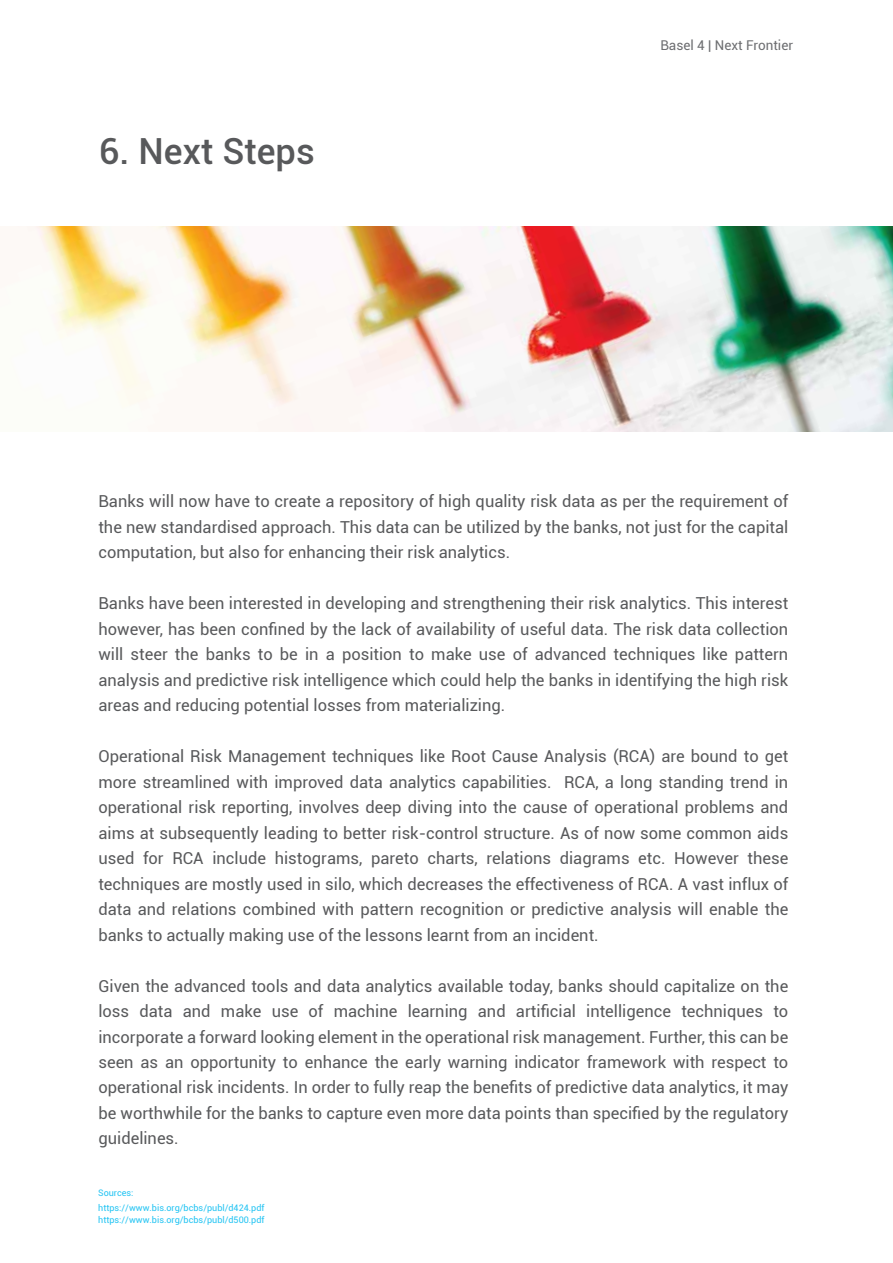
<style>
.page{position:relative;width:893px;height:1263px;background:#fff}
.page>*{position:absolute;margin:0;border:0;box-sizing:border-box;transform-origin:0 0}
.t1{font:500 36px "Roboto";color:#58595b}
.t2{font:16.5px/25.5px "Roboto";color:#58595b;text-align:justify}
.t3{font:13.5px "Roboto";color:#6d6e71}
.t4{font:9px/15px "Roboto";color:#23c4f3}
</style>
<div class="page">
<img style="left:27px;top:226px;width:866px;height:205px">
<h1 class="t1" style="left:99px;top:125px;width:217px">6. Next Steps</h1>
<p class="t3" style="left:660px;top:35px;width:134px">Basel 4 | Next Frontier</p>
<p class="t2" style="left:98px;top:488px;width:691px">Banks will now have to create a repository of high quality risk data as per the requirement of the new standardised approach. This data can be utilized by the banks, not just for the capital computation, but also for enhancing their risk analytics.</p>
<p class="t2" style="left:98px;top:590px;width:691px">Banks have been interested in developing and strengthening their risk analytics. This interest however, has been confined by the lack of availability of useful data. The risk data collection will steer the banks to be in a position to make use of advanced techniques like pattern analysis and predictive risk intelligence which could help the banks in identifying the high risk areas and reducing potential losses from materializing.</p>
<p class="t2" style="left:98px;top:743px;width:691px">Operational Risk Management techniques like Root Cause Analysis (RCA) are bound to get more streamlined with improved data analytics capabilities. RCA, a long standing trend in operational risk reporting, involves deep diving into the cause of operational problems and aims at subsequently leading to better risk-control structure. As of now some common aids used for RCA include histograms, pareto charts, relations diagrams etc. However these techniques are mostly used in silo, which decreases the effectiveness of RCA. A vast influx of data and relations combined with pattern recognition or predictive analysis will enable the banks to actually making use of the lessons learnt from an incident.</p>
<p class="t2" style="left:98px;top:972px;width:691px">Given the advanced tools and data analytics available today, banks should capitalize on the loss data and make use of machine learning and artificial intelligence techniques to incorporate a forward looking element in the operational risk management. Further, this can be seen as an opportunity to enhance the early warning indicator framework with respect to operational risk incidents. In order to fully reap the benefits of predictive data analytics, it may be worthwhile for the banks to capture even more data points than specified by the regulatory guidelines.</p>
<p class="t4" style="left:98px;top:1185px;width:168px">Sources: https://www.bis.org/bcbs/publ/d424.pdf</p>
<p class="t4" style="left:98px;top:1212px;width:168px">https://www.bis.org/bcbs/publ/d500.pdf</p>
</div>
